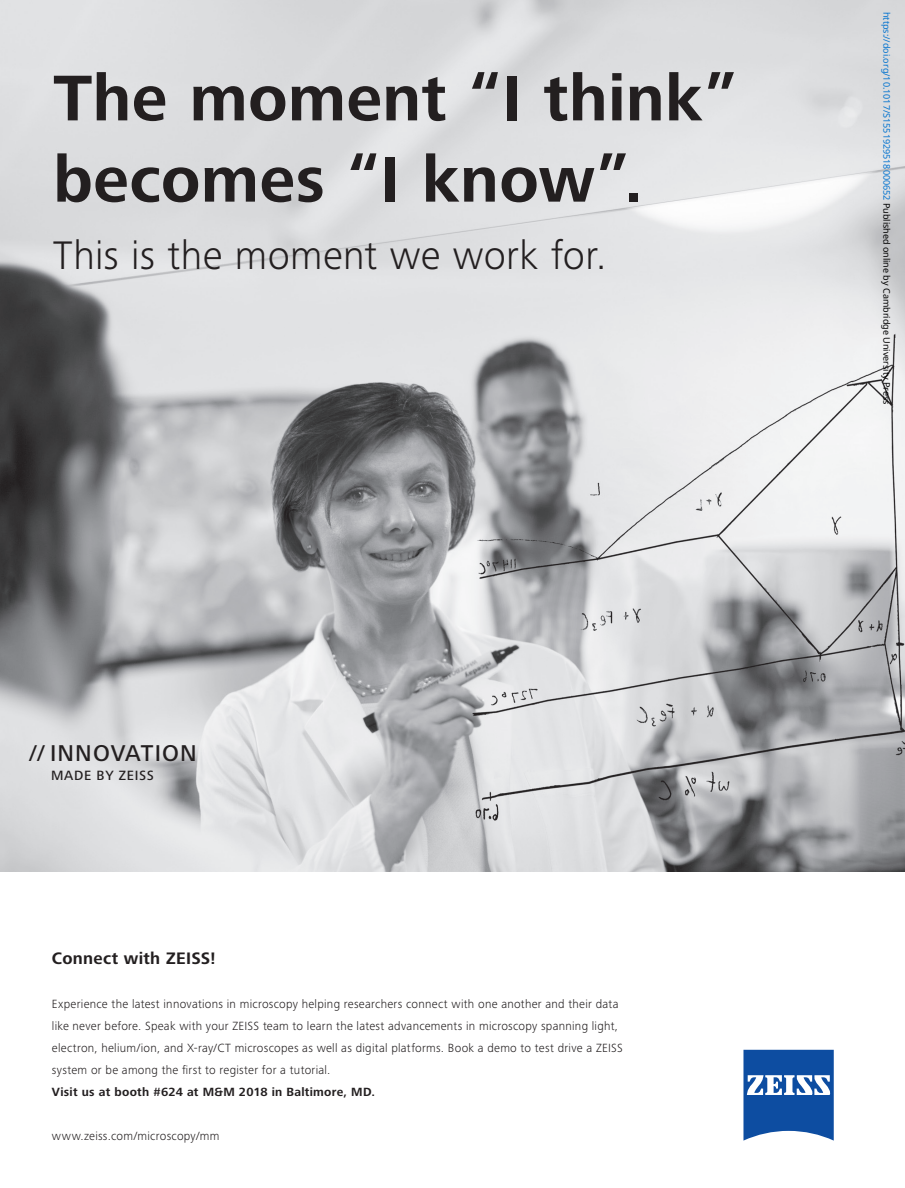
<style>
.page{position:relative;width:905px;height:1188px;background:#fff}
.page>*{position:absolute;margin:0;border:0;box-sizing:border-box;transform-origin:0 0}
.t1{font:700 66.9px/81.3px "Zeiss Frutiger Next Pro";letter-spacing:.005em;color:#231f20}
.t2{font:300 41.25px "Zeiss Frutiger Next Pro";letter-spacing:.01em;color:#231f20}
.t3{font:500 23.7px "Zeiss Frutiger Next Pro";letter-spacing:.05em;color:#231f20}
.t4{font:700 17.25px "Zeiss Frutiger Next Pro";letter-spacing:.015em;color:#231f20}
.t5{font:500 13.95px "Zeiss Frutiger Next Pro";letter-spacing:.05em;color:#231f20}
.t6{font:300 12.3px/21.9px "Zeiss Frutiger Next Pro";letter-spacing:.02em;color:#231f20}
.t7{font:9px "Noto Sans";color:#0172cf}
.s1{font-weight:700}
.s2{color:#000}
</style>
<div class="page">
<img style="left:0;top:0;width:904px;height:871px">
<svg style="left:743px;top:1050px;width:90px;height:91px"></svg>
<p class="t1" style="left:53px;top:57px;width:685px">The moment “I think” becomes “I know”.</p>
<p class="t2" style="left:53px;top:232px;width:555px">This is the moment we work for.</p>
<p class="t3" style="left:29px;top:740px;width:169px">// INNOVATION</p>
<p class="t5" style="left:51px;top:767px;width:104px">MADE BY ZEISS</p>
<p class="t4" style="left:52px;top:949px;width:165px">Connect with ZEISS!</p>
<p class="t6" style="left:52px;top:993px;width:572px">Experience the latest innovations in microscopy helping researchers connect with one another and their data like never before. Speak with your ZEISS team to learn the latest advancements in microscopy spanning light, electron, helium/ion, and X-ray/CT microscopes as well as digital platforms. Book a demo to test drive a ZEISS system or be among the first to register for a tutorial.<br><span class="s1">Visit us at booth #624 at M&amp;M 2018 in Baltimore, MD.</span></p>
<p class="t6" style="left:52px;top:1125px;width:169px">www.zeiss.com/microscopy/mm</p>
<p class="t7" style="left:893px;top:12px;width:394px;rotate:90deg">https://doi.org/10.1017/S1551929518000652 <span class="s2">Published online by Cambridge University Press</span></p>
</div>
